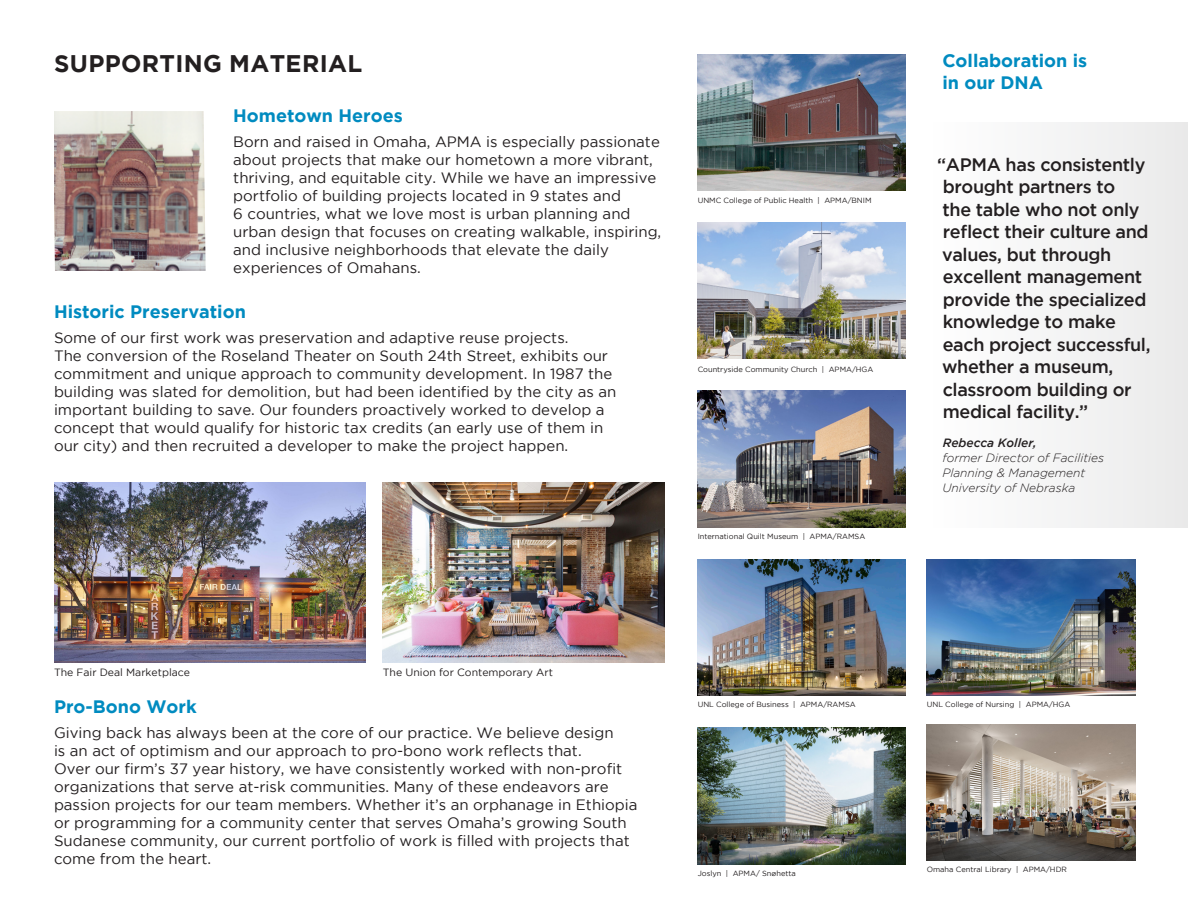
<style>
.page{position:relative;width:1188px;height:918px;background:#fff}
.page>*{position:absolute;margin:0;border:0;box-sizing:border-box;transform-origin:0 0}
.t1{font:700 24px "Gotham";letter-spacing:.015em;color:#231f20}
.t2{font:500 18px/22.5px "Gotham";letter-spacing:-.02em;color:#231f20}
.t3{font:700 18px/21.6px "Gotham";color:#008bc0}
.t4{font:15px/18px "Gotham";color:#231f20}
.OCM_-_Body{font:italic 300 12px/15px "Gotham";color:#231f20}
.t5{font:10.5px "Gotham";color:#231f20}
.t6{font:7.5px "Gotham";color:#231f20}
.s1{font-weight:500}
</style>
<div class="page">
<div style="left:932px;top:122px;width:256px;height:405px;background:#f4f4f5"></div>
<img style="left:698px;top:559px;width:208px;height:137px">
<img style="left:698px;top:391px;width:208px;height:136px">
<img style="left:698px;top:222px;width:208px;height:137px">
<img style="left:698px;top:728px;width:208px;height:136px">
<img style="left:927px;top:559px;width:208px;height:137px">
<img style="left:698px;top:54px;width:208px;height:137px">
<img style="left:927px;top:724px;width:208px;height:137px">
<img style="left:54px;top:111px;width:152px;height:160px">
<img style="left:54px;top:482px;width:311px;height:181px">
<img style="left:383px;top:482px;width:281px;height:181px">
<p class="t1" style="left:54px;top:49px;width:310px">SUPPORTING MATERIAL</p>
<p class="t3" style="left:233px;top:105px;width:171px">Hometown Heroes</p>
<p class="t4" style="left:233px;top:132px;width:430px">Born and raised in Omaha, APMA is especially passionate about projects that make our hometown a more vibrant, thriving, and equitable city. While we have an impressive portfolio of building projects located in 9 states and<br>6 countries, what we love most is urban planning and urban design that focuses on creating walkable, inspiring, and inclusive neighborhoods that elevate the daily experiences of Omahans.</p>
<p class="t3" style="left:54px;top:300px;width:193px">Historic Preservation</p>
<p class="t4" style="left:54px;top:328px;width:564px">Some of our first work was preservation and adaptive reuse projects.<br>The conversion of the Roseland Theater on South 24th Street, exhibits our commitment and unique approach to community development. In 1987 the building was slated for demolition, but had been identified by the city as an important building to save. Our founders proactively worked to develop a concept that would qualify for historic tax credits (an early use of them in our city) and then recruited a developer to make the project happen.</p>
<p class="t6" style="left:698px;top:196px;width:175px">UNMC College of Public Health | APMA/BNIM</p>
<p class="t6" style="left:698px;top:365px;width:177px">Countryside Community Church | APMA/HGA</p>
<p class="t6" style="left:698px;top:532px;width:169px">International Quilt Museum | APMA/RAMSA</p>
<p class="t5" style="left:54px;top:667px;width:138px">The Fair Deal Marketplace</p>
<p class="t5" style="left:383px;top:667px;width:172px">The Union for Contemporary Art</p>
<p class="t3" style="left:54px;top:695px;width:144px">Pro-Bono Work</p>
<p class="t4" style="left:54px;top:723px;width:585px">Giving back has always been at the core of our practice. We believe design<br>is an act of optimism and our approach to pro-bono work reflects that.<br>Over our firm’s 37 year history, we have consistently worked with non-profit organizations that serve at-risk communities. Many of these endeavors are passion projects for our team members. Whether it’s an orphanage in Ethiopia or programming for a community center that serves Omaha’s growing South Sudanese community, our current portfolio of work is filled with projects that come from the heart.</p>
<p class="t6" style="left:698px;top:700px;width:160px">UNL College of Business | APMA/RAMSA</p>
<p class="t6" style="left:698px;top:869px;width:100px">Joslyn | APMA/ Snøhetta</p>
<p class="t3" style="left:942px;top:50px;width:146px">Collaboration is in our DNA</p>
<p class="t2" style="left:937px;top:153px;width:215px">“APMA has consistently brought partners to<br>the table who not only reflect their culture and values, but through excellent management provide the specialized knowledge to make each project successful, whether a museum, classroom building or medical facility.”</p>
<p class="OCM_-_Body" style="left:942px;top:435px;width:163px"><span class="s1">Rebecca Koller,<br></span>former Director of Facilities<br>Planning &amp; Management</p>
<p class="OCM_-_Body" style="left:942px;top:480px;width:134px">University of Nebraska</p>
<p class="t6" style="left:927px;top:700px;width:145px">UNL College of Nursing | APMA/HGA</p>
<p class="t6" style="left:927px;top:866px;width:142px">Omaha Central Library | APMA/HDR</p>
</div>
